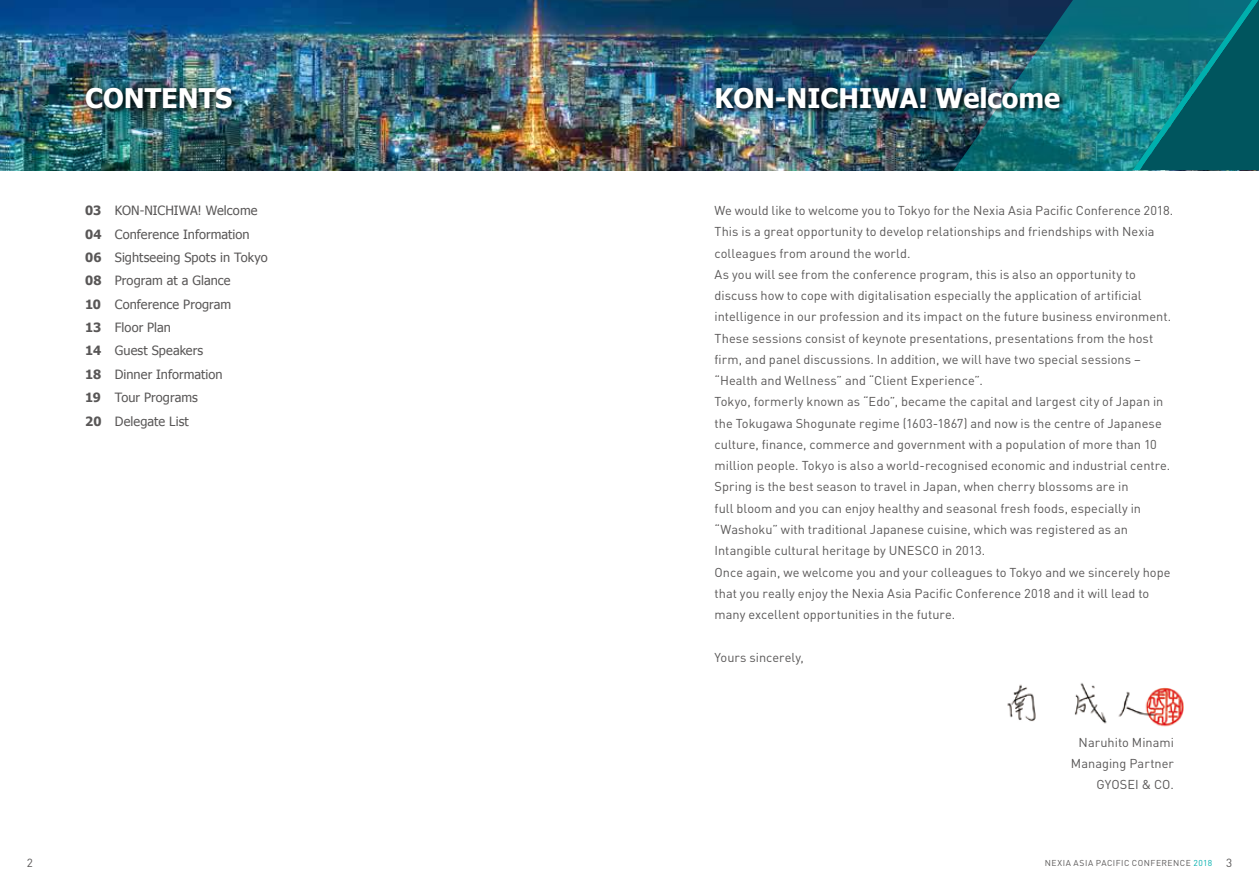
<style>
.page{position:relative;width:1259px;height:893px;background:#fff}
.page>*{position:absolute;margin:0;border:0;box-sizing:border-box;transform-origin:0 0}
.t1{font:700 27px "Tahoma";color:#fff}
.t2{font:12.75px/21.3px "DIN";letter-spacing:.005em;color:#595757}
.t3{font:12.75px/23.4px "Tahoma";letter-spacing:.005em;color:#595757}
.t4{font:11.7px "DIN";color:#595757}
.t5{font:8.55px "DIN";letter-spacing:.055em;color:#595757}
.s1{font-weight:700}
.s2{color:#00afad}
.s3{font-size:11.7px}
</style>
<div class="page">
<img style="left:0;top:0;width:952px;height:170px">
<img style="left:952px;top:0;width:180px;height:170px">
<svg style="left:1132px;top:0;width:127px;height:170px;background:#086a73"></svg>
<img style="left:1007px;top:683px;width:177px;height:44px">
<div style="left:707px;top:78px;width:362px;height:40px;background:#000;opacity:.75"></div>
<div style="left:76px;top:79px;width:165px;height:39px;background:#000;opacity:.75"></div>
<h1 class="t1" style="left:85px;top:80px;width:149px">CONTENTS</h1>
<h1 class="t1" style="left:714px;top:80px;width:347px">KON-NICHIWA! Welcome</h1>
<p class="t3" style="left:85px;top:198px;width:184px"><span class="s1">03</span> KON-NICHIWA! Welcome<br><span class="s1">04</span> Conference Information<br><span class="s1">06</span> Sightseeing Spots in Tokyo<br><span class="s1">08</span> Program at a Glance<br><span class="s1">10</span> Conference Program<br><span class="s1">13</span> Floor Plan<br><span class="s1">14</span> Guest Speakers<br><span class="s1">18</span> Dinner Information<br><span class="s1">19</span> Tour Programs<br><span class="s1">20</span> Delegate List</p>
<p class="t2" style="left:714px;top:199px;width:460px">We would like to welcome you to Tokyo for the Nexia Asia Pacific Conference 2018.<br>This is a great opportunity to develop relationships and friendships with Nexia colleagues from around the world.<br>As you will see from the conference program, this is also an opportunity to discuss how to cope with digitalisation especially the application of artificial intelligence in our profession and its impact on the future business environment.<br>These sessions consist of keynote presentations, presentations from the host firm, and panel discussions. In addition, we will have two special sessions – “Health and Wellness” and “Client Experience”.<br>Tokyo, formerly known as “Edo”, became the capital and largest city of Japan in the Tokugawa Shogunate regime (1603-1867) and now is the centre of Japanese culture, finance, commerce and government with a population of more than 10 million people. Tokyo is also a world-recognised economic and industrial centre.<br>Spring is the best season to travel in Japan, when cherry blossoms are in<br>full bloom and you can enjoy healthy and seasonal fresh foods, especially in “Washoku” with traditional Japanese cuisine, which was registered as an Intangible cultural heritage by UNESCO in 2013.<br>Once again, we welcome you and your colleagues to Tokyo and we sincerely hope that you really enjoy the Nexia Asia Pacific Conference 2018 and it will lead to many excellent opportunities in the future.</p>
<p class="t2" style="left:714px;top:646px;width:91px">Yours sincerely,</p>
<p class="t2" style="left:1071px;top:731px;width:104px;text-align:right">Naruhito Minami<br>Managing Partner<br>GYOSEI &amp; CO.</p>
<p class="t4" style="left:27px;top:856px;width:8px">2</p>
<p class="t5" style="left:1045px;top:858px;width:189px">NEXIA ASIA PACIFIC CONFERENCE <span class="s2">2018</span> <span class="s3">3</span></p>
</div>
